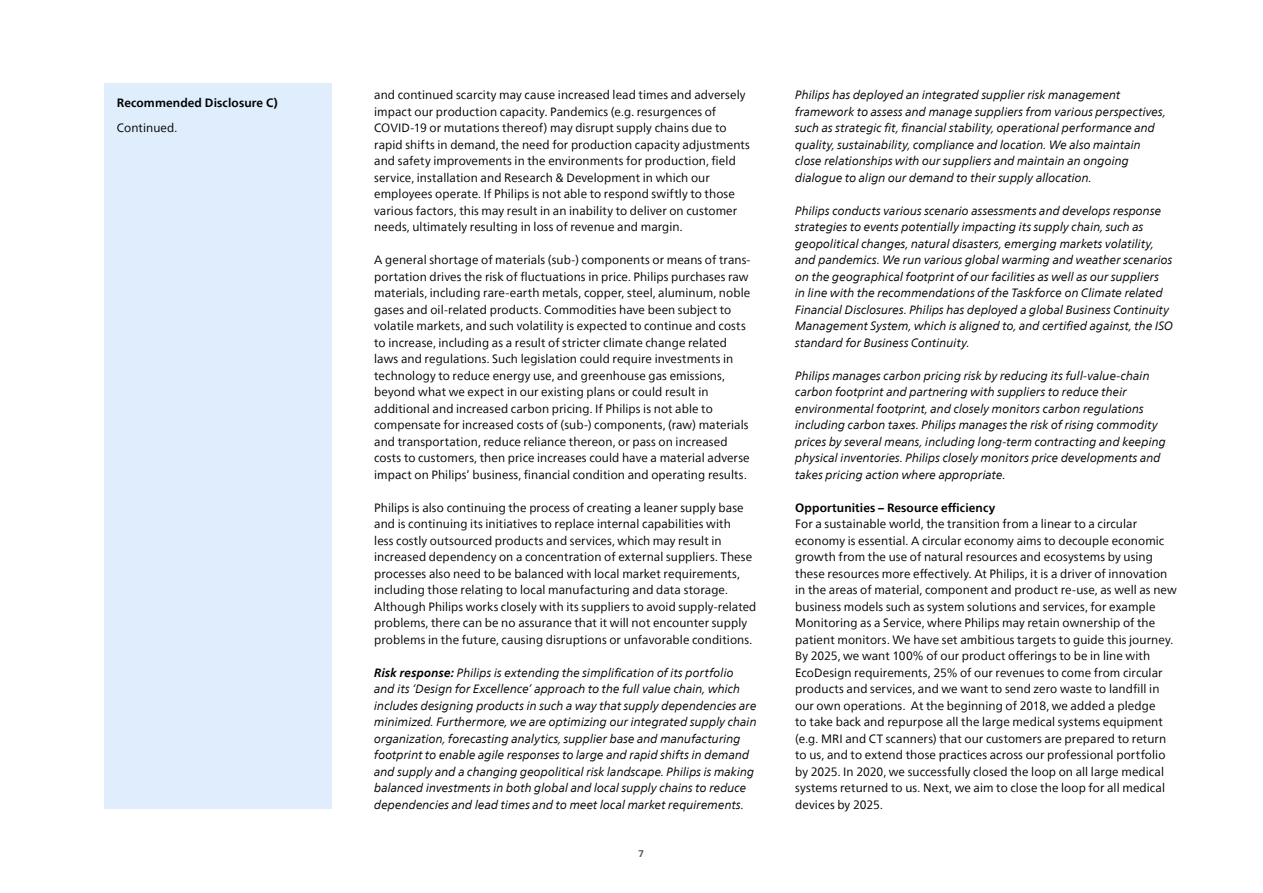
<style>
.page{position:relative;width:1263px;height:893px;background:#fff}
.page>*{position:absolute;margin:0;border:0;box-sizing:border-box;transform-origin:0 0}
.t1{font:12px/16.5px "Neue Frutiger World";letter-spacing:.005em;color:#000}
.t2{font:italic 12px/16.5px "Neue Frutiger World";letter-spacing:.005em;color:#000}
.t3{font:700 12px "Neue Frutiger World";letter-spacing:.01em;color:#000}
.t4{font:700 9.75px "Centrale Sans";color:#545860}
.s1{font-weight:700}
</style>
<div class="page">
<div style="left:104px;top:83px;width:228px;height:725px;background:#dfedfd"></div>
<p class="t3" style="left:117px;top:92px;width:162px">Recommended Disclosure C)</p>
<p class="t1" style="left:117px;top:120px;width:62px">Continued.</p>
<p class="t1" style="left:374px;top:87px;width:377px">and continued scarcity may cause increased lead times and adversely impact our production capacity. Pandemics (e.g. resurgences of COVID-19 or mutations thereof) may disrupt supply chains due to rapid shifts in demand, the need for production capacity adjustments and safety improvements in the environments for production, field service, installation and Research &amp; Development in which our employees operate. If Philips is not able to respond swiftly to those various factors, this may result in an inability to deliver on customer needs, ultimately resulting in loss of revenue and margin.</p>
<p class="t1" style="left:374px;top:252px;width:378px">A general shortage of materials (sub-) components or means of trans&shy;portation drives the risk of fluctuations in price. Philips purchases raw materials, including rare-earth metals, copper, steel, aluminum, noble gases and oil-related products. Commodities have been subject to volatile markets, and such volatility is expected to continue and costs to increase, including as a result of stricter climate change related laws and regulations. Such legislation could require investments in technology to reduce energy use, and greenhouse gas emissions, beyond what we expect in our existing plans or could result in additional and increased carbon pricing. If Philips is not able to compensate for increased costs of (sub-) components, (raw) materials and transportation, reduce reliance thereon, or pass on increased costs to customers, then price increases could have a material adverse impact on Philips’ business, financial condition and operating results.</p>
<p class="t1" style="left:374px;top:499px;width:384px">Philips is also continuing the process of creating a leaner supply base and is continuing its initiatives to replace internal capabilities with<br>less costly outsourced products and services, which may result in increased dependency on a concentration of external suppliers. These processes also need to be balanced with local market requirements, including those relating to local manufacturing and data storage.<br>Although Philips works closely with its suppliers to avoid supply-related problems, there can be no assurance that it will not encounter supply problems in the future, causing disruptions or unfavorable conditions.</p>
<p class="t2" style="left:374px;top:663px;width:384px"><span class="s1">Risk response:</span> Philips is extending the simplification of its portfolio and its ‘Design for Excellence’ approach to the full value chain, which includes designing products in such a way that supply dependencies are minimized. Furthermore, we are optimizing our integrated supply chain organization, forecasting analytics, supplier base and manufacturing footprint to enable agile responses to large and rapid shifts in demand and supply and a changing geopolitical risk landscape. Philips is making balanced investments in both global and local supply chains to reduce dependencies and lead times and to meet local market requirements.</p>
<p class="t4" style="left:638px;top:848px;width:7px">7</p>
<p class="t2" style="left:795px;top:86px;width:372px">Philips has deployed an integrated supplier risk management framework to assess and manage suppliers from various perspectives, such as strategic fit, financial stability, operational performance and quality, sustainability, compliance and location. We also maintain close relationships with our suppliers and maintain an ongoing dialogue to align our demand to their supply allocation.</p>
<p class="t2" style="left:795px;top:201px;width:379px">Philips conducts various scenario assessments and develops response strategies to events potentially impacting its supply chain, such as geopolitical changes, natural disasters, emerging markets volatility, and pandemics. We run various global warming and weather scenarios on the geographical footprint of our facilities as well as our suppliers<br>in line with the recommendations of the Taskforce on Climate related Financial Disclosures. Philips has deployed a global Business Continuity Management System, which is aligned to, and certified against, the ISO standard for Business Continuity.</p>
<p class="t2" style="left:795px;top:366px;width:372px">Philips manages carbon pricing risk by reducing its full-value-chain carbon footprint and partnering with suppliers to reduce their environmental footprint, and closely monitors carbon regulations including carbon taxes. Philips manages the risk of rising commodity prices by several means, including long-term contracting and keeping physical inventories. Philips closely monitors price developments and takes pricing action where appropriate.</p>
<p class="t3" style="left:795px;top:497px;width:202px">Opportunities – Resource efficiency</p>
<p class="t1" style="left:795px;top:516px;width:383px">For a sustainable world, the transition from a linear to a circular economy is essential. A circular economy aims to decouple economic growth from the use of natural resources and ecosystems by using these resources more effectively. At Philips, it is a driver of innovation in the areas of material, component and product re-use, as well as new business models such as system solutions and services, for example Monitoring as a Service, where Philips may retain ownership of the patient monitors. We have set ambitious targets to guide this journey.<br>By 2025, we want 100% of our product offerings to be in line with EcoDesign requirements, 25% of our revenues to come from circular products and services, and we want to send zero waste to landfill in our own operations. At the beginning of 2018, we added a pledge<br>to take back and repurpose all the large medical systems equipment (e.g. MRI and CT scanners) that our customers are prepared to return to us, and to extend those practices across our professional portfolio by 2025. In 2020, we successfully closed the loop on all large medical systems returned to us. Next, we aim to close the loop for all medical devices by 2025.</p>
</div>
